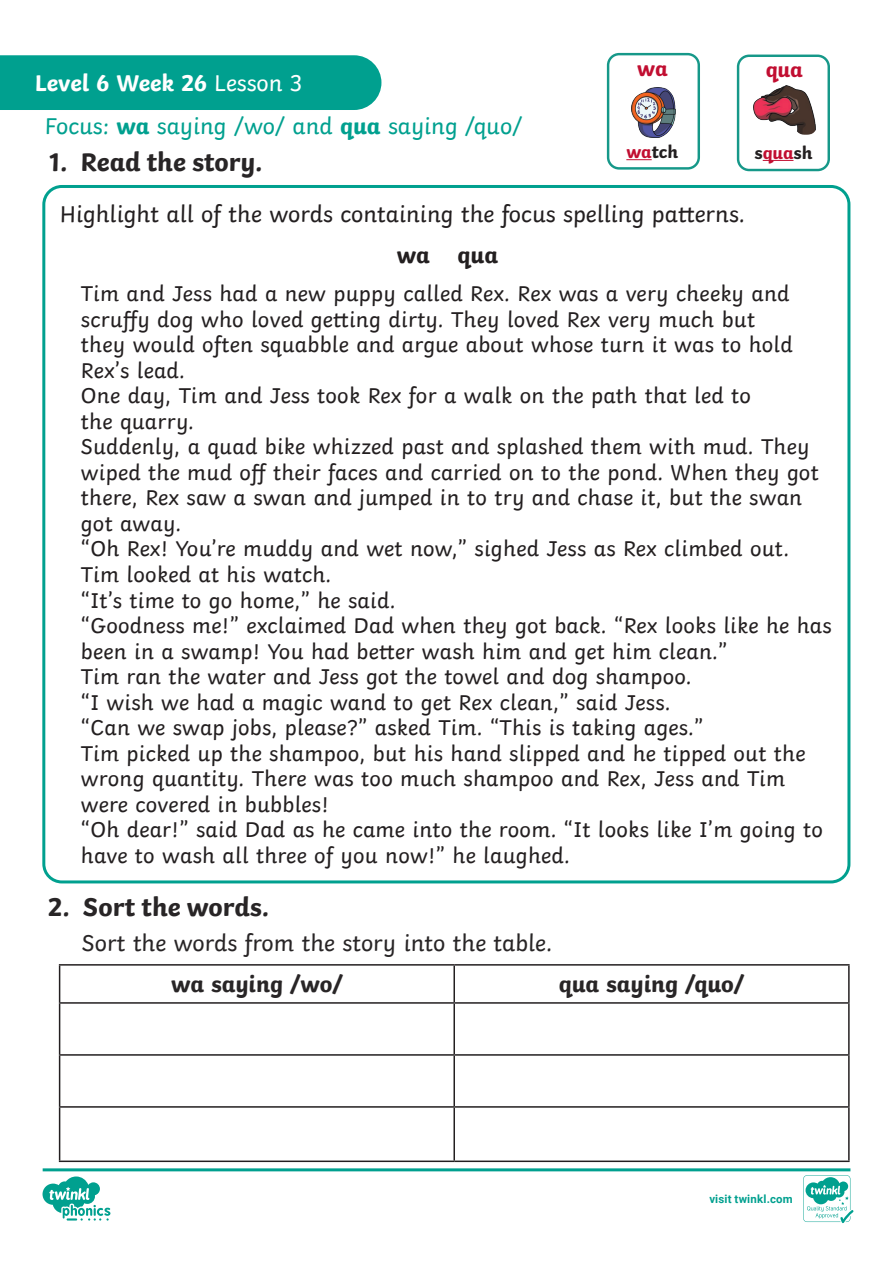
<style>
.page{position:relative;width:893px;height:1263px;background:#fff}
.page>*{position:absolute;margin:0;border:0;box-sizing:border-box;transform-origin:0 0}
.t1{font:700 27px "Twinkl";color:#282526}
.t2{font:24px "Twinkl";color:#231f20}
.KS1_Body_Copy{font:24px "Twinkl";color:#282526}
.t3{font:24px "Twinkl";color:#00a08f}
.KS1_Body_Copy-2{font:700 24px "Twinkl";color:#282526}
.t4{font:700 24px "Twinkl";color:#fff}
.t5{font:700 24px "Twinkl";color:#231f20}
.t6{font:22.5px/25.5px "Twinkl";letter-spacing:.01em;color:#231f20}
.t7{font:700 22.2px "Twinkl";color:#c10e31}
.t8{font:700 18.45px "Twinkl";color:#231f20}
.t9{font:700 11.4px "Roboto";letter-spacing:.02em;color:#00a08f}
.s1{font-weight:400}
.s2{font-weight:700}
.s3{color:#c10e31}
</style>
<div class="page">
<svg style="left:43px;top:1168px;width:810px;height:55px"></svg>
<div style="left:42px;top:185px;width:808px;height:698px;border:3px solid #00a08f;border-radius:18px"></div>
<hr style="left:59px;top:964px;width:395px;height:1px;background:#231f20">
<hr style="left:59px;top:965px;width:1px;height:37px;background:#231f20">
<hr style="left:454px;top:964px;width:396px;height:1px;background:#231f20">
<hr style="left:453px;top:965px;width:2px;height:37px;background:#231f20">
<hr style="left:848px;top:965px;width:2px;height:37px;background:#231f20">
<hr style="left:59px;top:1002px;width:395px;height:2px;background:#231f20">
<hr style="left:59px;top:1004px;width:1px;height:50px;background:#231f20">
<hr style="left:454px;top:1002px;width:396px;height:2px;background:#231f20">
<hr style="left:453px;top:1004px;width:2px;height:50px;background:#231f20">
<hr style="left:848px;top:1004px;width:2px;height:50px;background:#231f20">
<hr style="left:59px;top:1054px;width:395px;height:2px;background:#231f20">
<hr style="left:59px;top:1056px;width:1px;height:50px;background:#231f20">
<hr style="left:454px;top:1054px;width:396px;height:2px;background:#231f20">
<hr style="left:453px;top:1056px;width:2px;height:50px;background:#231f20">
<hr style="left:848px;top:1056px;width:2px;height:50px;background:#231f20">
<hr style="left:59px;top:1106px;width:395px;height:2px;background:#231f20">
<hr style="left:59px;top:1108px;width:1px;height:52px;background:#231f20">
<hr style="left:454px;top:1106px;width:396px;height:2px;background:#231f20">
<hr style="left:453px;top:1108px;width:2px;height:52px;background:#231f20">
<hr style="left:848px;top:1108px;width:2px;height:52px;background:#231f20">
<hr style="left:59px;top:1160px;width:395px;height:2px;background:#231f20">
<hr style="left:454px;top:1160px;width:396px;height:2px;background:#231f20">
<div style="left:0;top:55px;width:381px;height:55px;background:#00a08f"></div>
<svg style="left:606px;top:52px;width:224px;height:120px"></svg>
<img style="left:631px;top:87px;width:45px;height:50px">
<div style="left:738px;top:56px;width:91px;height:114px;background:#fff;border-radius:11px"></div>
<div style="left:737px;top:55px;width:93px;height:116px;border:2px solid #169889;border-radius:11px"></div>
<hr style="left:763px;top:160px;width:30px;height:1px;background:#c10e31">
<img style="left:753px;top:85px;width:62px;height:50px">
<p class="t4" style="left:35px;top:63px;width:269px">Level 6 Week 26 <span class="s1">Lesson 3</span></p>
<p class="t3" style="left:45px;top:107px;width:479px">Focus: <span class="s2">wa</span> saying /wo/ and <span class="s2">qua</span> saying /quo/</p>
<p class="t7" style="left:637px;top:51px;width:32px">wa</p>
<p class="t7" style="left:766px;top:51px;width:39px">qua</p>
<p class="t8" style="left:626px;top:137px;width:53px"><span class="s3">wa</span>tch</p>
<p class="t8" style="left:754px;top:138px;width:59px">s<span class="s3">qua</span>sh</p>
<p class="t1" style="left:49px;top:139px;width:215px">1. Read the story.</p>
<p class="t2" style="left:60px;top:195px;width:687px">Highlight all of the words containing the focus spelling patterns.</p>
<p class="t5" style="left:397px;top:235px;width:103px">wa qua</p>
<p class="t6" style="left:81px;top:279px;width:713px">Tim and Jess had a new puppy called Rex. Rex was a very cheeky and scruffy dog who loved getting dirty. They loved Rex very much but they would often squabble and argue about whose turn it was to hold Rex’s lead.</p>
<p class="t6" style="left:81px;top:381px;width:672px">One day, Tim and Jess took Rex for a walk on the path that led to the quarry.</p>
<p class="t6" style="left:81px;top:432px;width:739px">Suddenly, a quad bike whizzed past and splashed them with mud. They wiped the mud off their faces and carried on to the pond. When they got there, Rex saw a swan and jumped in to try and chase it, but the swan got away.</p>
<p class="t6" style="left:81px;top:534px;width:710px">“Oh Rex! You’re muddy and wet now,” sighed Jess as Rex climbed out.</p>
<p class="t6" style="left:81px;top:560px;width:252px">Tim looked at his watch.</p>
<p class="t6" style="left:81px;top:585px;width:316px">“It’s time to go home,” he said.</p>
<p class="t6" style="left:81px;top:611px;width:752px">“Goodness me!” exclaimed Dad when they got back. “Rex looks like he has been in a swamp! You had better wash him and get him clean.”</p>
<p class="t6" style="left:81px;top:662px;width:612px">Tim ran the water and Jess got the towel and dog shampoo.</p>
<p class="t6" style="left:81px;top:687px;width:591px">“I wish we had a magic wand to get Rex clean,” said Jess.</p>
<p class="t6" style="left:81px;top:713px;width:624px">“Can we swap jobs, please?” asked Tim. “This is taking ages.”</p>
<p class="t6" style="left:81px;top:738px;width:726px">Tim picked up the shampoo, but his hand slipped and he tipped out the wrong quantity. There was too much shampoo and Rex, Jess and Tim were covered in bubbles!</p>
<p class="t6" style="left:81px;top:815px;width:743px">“Oh dear!” said Dad as he came into the room. “It looks like I’m going to have to wash all three of you now!” he laughed.</p>
<p class="t1" style="left:48px;top:884px;width:223px">2. Sort the words.</p>
<p class="KS1_Body_Copy" style="left:82px;top:924px;width:472px">Sort the words from the story into the table.</p>
<p class="KS1_Body_Copy-2" style="left:171px;top:964px;width:173px">wa saying /wo/</p>
<p class="KS1_Body_Copy-2" style="left:559px;top:964px;width:187px">qua saying /quo/</p>
<p class="t9" style="left:709px;top:1191px;width:85px">visit twinkl.com</p>
</div>
